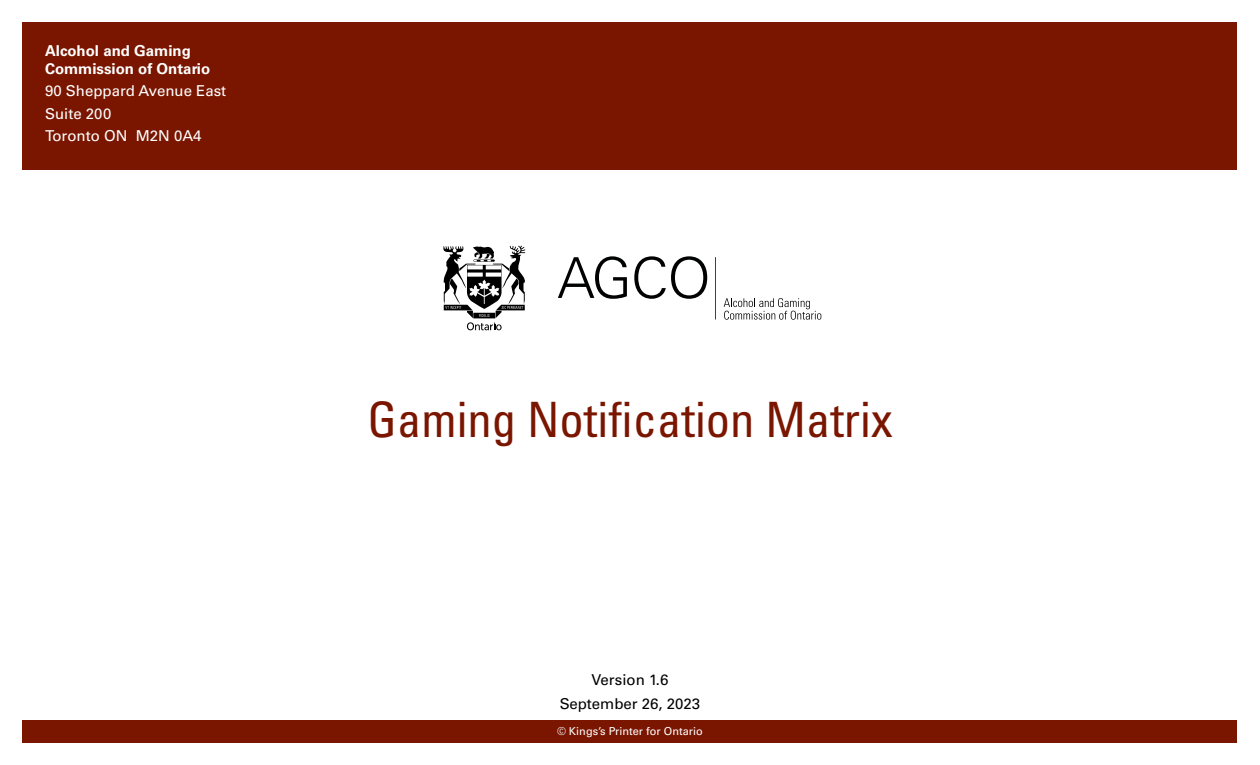
<style>
.page{position:relative;width:1260px;height:765px;background:#fff}
.page>*{position:absolute;margin:0;border:0;box-sizing:border-box;transform-origin:0 0}
.t1{font:condensed 48.75px "Univers LT Std";color:#7a1600}
.t2{font:15px/22.5px "Univers LT Std";color:#fff}
.t3{font:700 15px/18px "Univers LT Std";color:#fff}
.t4{font:15px "Univers LT Std";color:#000}
.t5{font:11px "Univers LT Std";color:#fff}
</style>
<div class="page">
<div style="left:22px;top:22px;width:1216px;height:148px;background:#7a1600"></div>
<div style="left:22px;top:720px;width:1216px;height:22px;background:#7a1600"></div>
<svg style="left:443px;top:246px;width:83px;height:84px"></svg>
<svg style="left:558px;top:256px;width:69px;height:43px"></svg>
<svg style="left:634px;top:256px;width:73px;height:43px"></svg>
<hr style="left:715px;top:257px;width:1px;height:62px;background:#000101">
<svg style="left:724px;top:298px;width:97px;height:22px"></svg>
<p class="t3" style="left:45px;top:42px;width:167px">Alcohol and Gaming<br>Commission of Ontario</p>
<p class="t2" style="left:45px;top:80px;width:183px">90 Sheppard Avenue East<br>Suite 200<br>Toronto ON M2N 0A4</p>
<h1 class="t1" style="left:367px;top:389px;width:527px">Gaming Notification Matrix</h1>
<p class="t4" style="left:592px;top:671px;width:78px">Version 1.6</p>
<p class="t4" style="left:560px;top:694px;width:142px">September 26, 2023</p>
<p class="t5" style="left:557px;top:724px;width:147px">© Kings’s Printer for Ontario</p>
</div>
